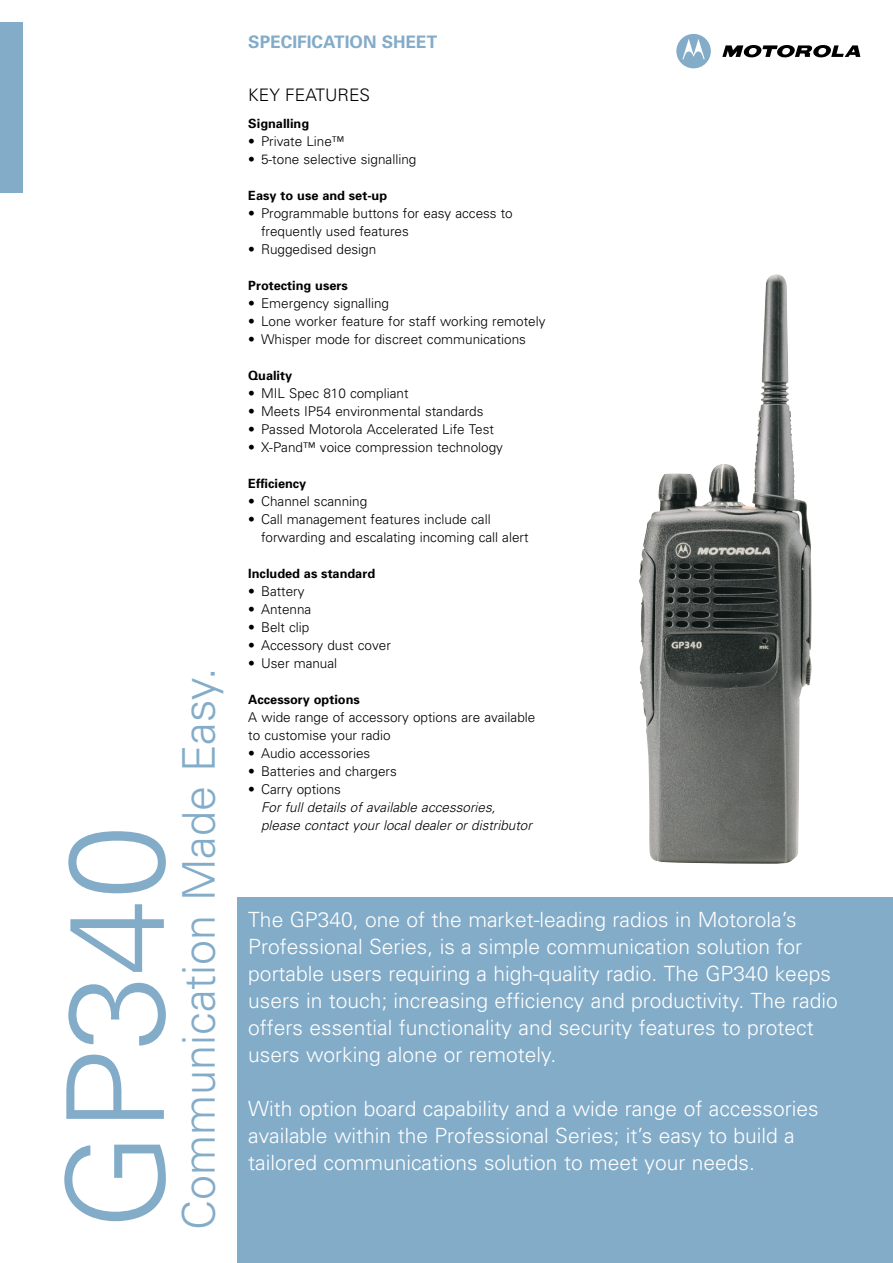
<style>
.page{position:relative;width:893px;height:1263px;background:#fff}
.page>*{position:absolute;margin:0;border:0;box-sizing:border-box;transform-origin:0 0}
.t1{font:300 135px "Univers";color:#83acc9}
.t2{font:300 45px "Univers";color:#83acc9}
.t3{font:300 21px/27px "Univers";color:#fff}
.t4{font:700 17.25px "Univers";color:#83acc9}
.t5{font:300 17.25px "Univers";color:#000}
.t6{font:300 13.5px/18px "Univers";color:#000}
.t7{font:italic 300 13.5px/18px "Univers";color:#000}
.t8{font:700 12.75px "Univers";color:#000}
</style>
<div class="page">
<div style="left:238px;top:897px;width:654px;height:366px;background:#83acc9"></div>
<div style="left:0;top:22px;width:22px;height:171px;background:#83acc9"></div>
<svg style="left:676px;top:34px;width:34px;height:34px"></svg>
<svg style="left:722px;top:45px;width:138px;height:13px"></svg>
<img style="left:639px;top:274px;width:172px;height:590px">
<h1 class="t1" style="left:66px;top:1230px;width:407px;rotate:-90deg">GP340</h1>
<h2 class="t2" style="left:182px;top:1230px;width:564px;rotate:-90deg">Communication Made Easy.</h2>
<p class="t4" style="left:248px;top:36px;width:190px">SPECIFICATION SHEET</p>
<p class="t5" style="left:248px;top:88px;width:123px">KEY FEATURES</p>
<p class="t8" style="left:248px;top:119px;width:62px">Signalling</p>
<p class="t6" style="left:248px;top:133px;width:98px">• Private Line™</p>
<p class="t6" style="left:248px;top:151px;width:170px">• 5-tone selective signalling</p>
<p class="t8" style="left:248px;top:191px;width:140px">Easy to use and set-up</p>
<p class="t6" style="left:261px;top:205px;width:253px;text-indent:-13px">• Programmable buttons for easy access to frequently used features</p>
<p class="t6" style="left:248px;top:241px;width:129px">• Ruggedised design</p>
<p class="t8" style="left:248px;top:281px;width:101px">Protecting users</p>
<p class="t6" style="left:248px;top:295px;width:142px">• Emergency signalling</p>
<p class="t6" style="left:248px;top:313px;width:298px">• Lone worker feature for staff working remotely</p>
<p class="t6" style="left:248px;top:331px;width:279px">• Whisper mode for discreet communications</p>
<p class="t8" style="left:248px;top:371px;width:45px">Quality</p>
<p class="t6" style="left:248px;top:385px;width:162px">• MIL Spec 810 compliant</p>
<p class="t6" style="left:248px;top:403px;width:237px">• Meets IP54 environmental standards</p>
<p class="t6" style="left:248px;top:421px;width:247px">• Passed Motorola Accelerated Life Test</p>
<p class="t6" style="left:248px;top:439px;width:256px">• X-Pand™ voice compression technology</p>
<p class="t8" style="left:248px;top:479px;width:60px">Efficiency</p>
<p class="t6" style="left:248px;top:493px;width:120px">• Channel scanning</p>
<p class="t6" style="left:261px;top:511px;width:269px;text-indent:-13px">• Call management features include call forwarding and escalating incoming call alert</p>
<p class="t8" style="left:248px;top:569px;width:128px">Included as standard</p>
<p class="t6" style="left:248px;top:583px;width:58px">• Battery</p>
<p class="t6" style="left:248px;top:601px;width:65px">• Antenna</p>
<p class="t6" style="left:248px;top:619px;width:63px">• Belt clip</p>
<p class="t6" style="left:248px;top:637px;width:144px">• Accessory dust cover</p>
<p class="t6" style="left:248px;top:655px;width:90px">• User manual</p>
<p class="t8" style="left:248px;top:695px;width:113px">Accessory options</p>
<p class="t6" style="left:248px;top:709px;width:288px">A wide range of accessory options are available to customise your radio</p>
<p class="t6" style="left:248px;top:745px;width:123px">• Audio accessories</p>
<p class="t6" style="left:248px;top:763px;width:150px">• Batteries and chargers</p>
<p class="t6" style="left:248px;top:781px;width:94px">• Carry options</p>
<p class="t7" style="left:261px;top:799px;width:272px">For full details of available accessories, please contact your local dealer or distributor</p>
<p class="t3" style="left:248px;top:908px;width:591px">The GP340, one of the market-leading radios in Motorola’s Professional Series, is a simple communication solution for portable users requiring a high-quality radio. The GP340 keeps users in touch; increasing efficiency and productivity. The radio offers essential functionality and security features to protect users working alone or remotely.</p>
<h3 class="t3" style="left:248px;top:1097px;width:571px">With option board capability and a wide range of accessories available within the Professional Series; it’s easy to build a tailored communications solution to meet your needs.</h3>
</div>
